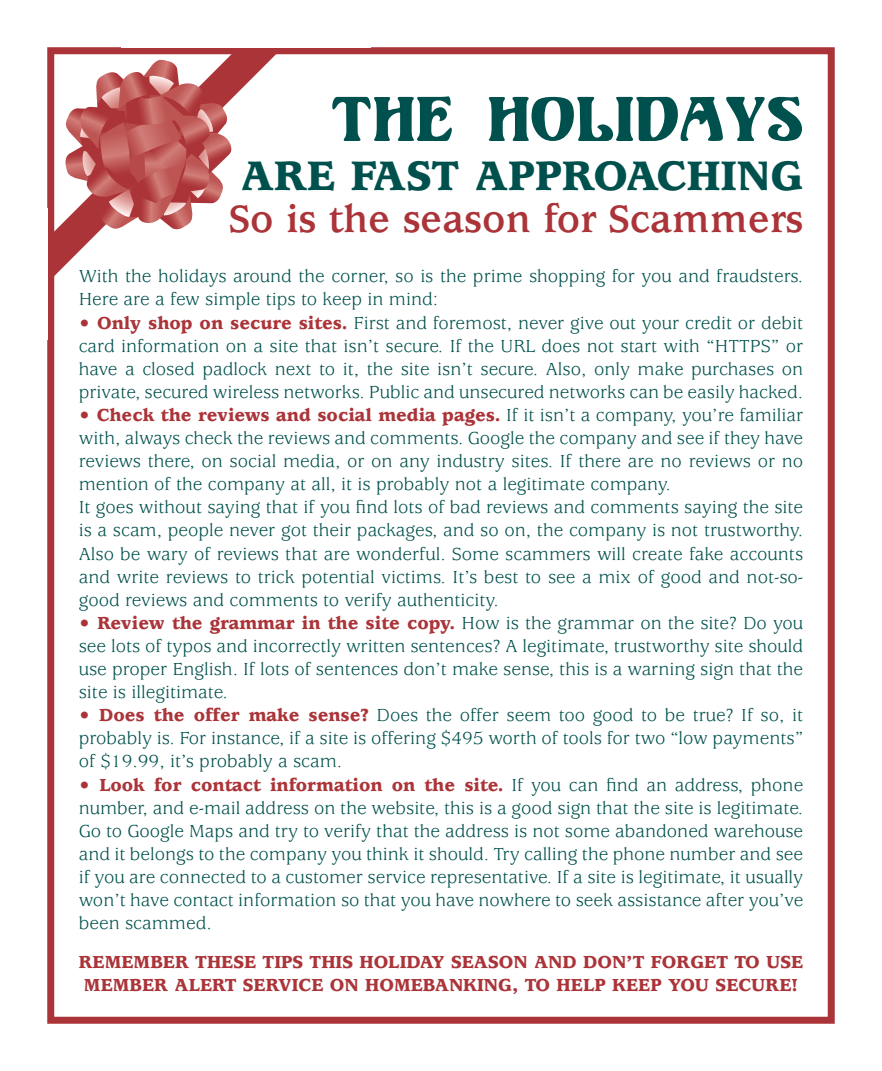
<style>
.page{position:relative;width:882px;height:1071px;background:#fff}
.page>*{position:absolute;margin:0;border:0;box-sizing:border-box;transform-origin:0 0}
.t1{font:63px "Unicorn";color:#00514d}
.t2{font:900 45.5px "Usherwood";color:#00514d}
.t3{font:700 42px "Usherwood";color:#ab3439}
.t4{font:19.25px/23.1px "Usherwood";color:#00514d;text-align:justify}
.t5{font:900 19.25px/23.1px "Usherwood";color:#ab3439}
.s1{font-weight:900;color:#ab3439}
</style>
<div class="page">
<div style="left:47px;top:47px;width:788px;height:977px;border:7px solid #ab3439"></div>
<svg style="left:47px;top:47px;width:249px;height:253px"></svg>
<svg style="left:64px;top:60px;width:167px;height:173px"></svg>
<h1 class="t1" style="left:331px;top:79px;width:474px">THE HOLIDAYS</h1>
<h2 class="t2" style="left:240px;top:150px;width:564px">ARE FAST APPROACHING</h2>
<h3 class="t3" style="left:229px;top:196px;width:576px">So is the season for Scammers</h3>
<p class="t4" style="left:79px;top:266px;width:726px">With the holidays around the corner, so is the prime shopping for you and fraudsters.<br>Here are a few simple tips to keep in mind:</p>
<p class="t4" style="left:79px;top:312px;width:726px"><span class="s1">• Only shop on secure sites.</span> First and foremost, never give out your credit or debit card information on a site that isn’t secure. If the URL does not start with “HTTPS” or have a closed padlock next to it, the site isn’t secure. Also, only make purchases on private, secured wireless networks. Public and unsecured networks can be easily hacked.</p>
<p class="t4" style="left:79px;top:404px;width:726px;text-align:left"><span class="s1">• Check the reviews and social media pages.</span> If it isn’t a company, you’re familiar with, always check the reviews and comments. Google the company and see if they have reviews there, on social media, or on any industry sites. If there are no reviews or no mention of the company at all, it is probably not a legitimate company.<br>It goes without saying that if you find lots of bad reviews and comments saying the site is a scam, people never got their packages, and so on, the company is not trustworthy.<br>Also be wary of reviews that are wonderful. Some scammers will create fake accounts and write reviews to trick potential victims. It’s best to see a mix of good and not-so&shy;good reviews and comments to verify authenticity.</p>
<p class="t4" style="left:79px;top:612px;width:726px"><span class="s1">• Review the grammar in the site copy.</span> How is the grammar on the site? Do you see lots of typos and incorrectly written sentences? A legitimate, trustworthy site should use proper English. If lots of sentences don’t make sense, this is a warning sign that the site is illegitimate.</p>
<p class="t4" style="left:79px;top:704px;width:726px"><span class="s1">• Does the offer make sense?</span> Does the offer seem too good to be true? If so, it probably is. For instance, if a site is offering $495 worth of tools for two “low payments” of $19.99, it’s probably a scam.</p>
<p class="t4" style="left:79px;top:774px;width:726px"><span class="s1">• Look for contact information on the site.</span> If you can find an address, phone number, and e-mail address on the website, this is a good sign that the site is legitimate.<br>Go to Google Maps and try to verify that the address is not some abandoned warehouse and it belongs to the company you think it should. Try calling the phone number and see if you are connected to a customer service representative. If a site is legitimate, it usually won’t have contact information so that you have nowhere to seek assistance after you’ve been scammed.</p>
<p class="t5" style="left:79px;top:951px;width:726px">REMEMBER THESE TIPS THIS HOLIDAY SEASON AND DON’T FORGET TO USE<br>MEMBER ALERT SERVICE ON HOMEBANKING, TO HELP KEEP YOU SECURE!</p>
</div>
